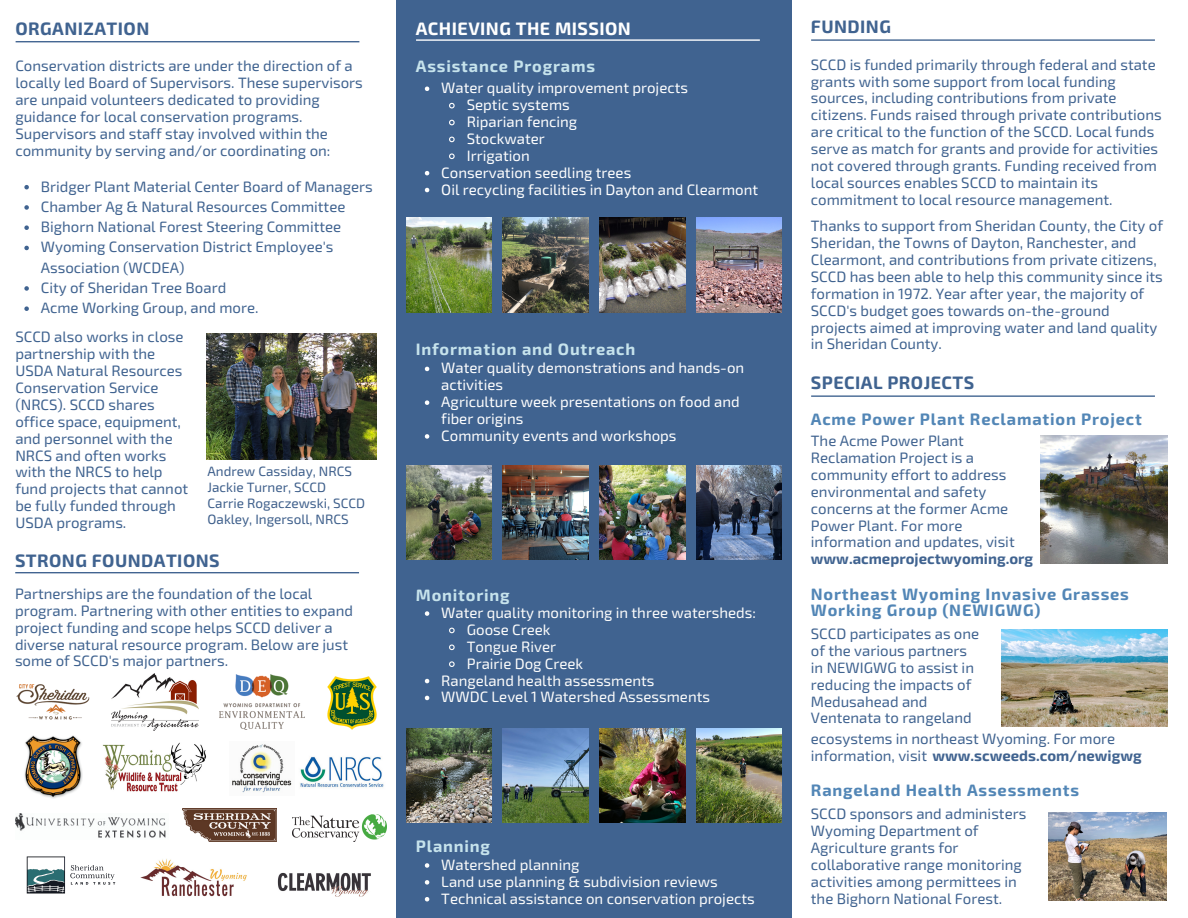
<style>
.page{position:relative;width:1188px;height:918px;background:#fff}
.page>*{position:absolute;margin:0;border:0;box-sizing:border-box;transform-origin:0 0}
.t1{font:700 18px "Exo 2";letter-spacing:.025em;color:#406390}
.t2{font:700 18px "Exo 2";letter-spacing:.025em;color:#fff}
.t3{font:700 16.5px/15.8px "Exo 2";letter-spacing:.05em;color:#5286b6}
.t4{font:700 16.5px "Exo 2";letter-spacing:.05em;color:#c6e3ec}
.t5{font:15px/16.8px "Exo 2";color:#406390}
.t6{font:15px/16.8px "Exo 2";color:#fff}
.t7{font:15px "Exo 2";color:#fdfdfc}
.t8{font:700 15px "Exo 2";color:#406390}
.t9{font:13.5px "Exo 2";color:#3e5f8b}
.s1{font-weight:700}
</style>
<div class="page">
<div style="left:396px;top:0;width:396px;height:918px;background:#406390"></div>
<img style="left:406px;top:218px;width:86px;height:94px">
<img style="left:503px;top:218px;width:85px;height:94px">
<img style="left:600px;top:218px;width:85px;height:94px">
<img style="left:696px;top:218px;width:86px;height:94px">
<img style="left:16px;top:684px;width:74px;height:36px">
<img style="left:102px;top:742px;width:105px;height:50px">
<img style="left:24px;top:736px;width:58px;height:63px">
<img style="left:112px;top:674px;width:87px;height:56px">
<img style="left:219px;top:675px;width:86px;height:55px">
<img style="left:232px;top:744px;width:60px;height:49px">
<img style="left:15px;top:814px;width:151px;height:24px">
<img style="left:328px;top:676px;width:49px;height:54px">
<img style="left:293px;top:815px;width:93px;height:27px">
<img style="left:183px;top:808px;width:94px;height:33px">
<img style="left:26px;top:856px;width:90px;height:38px">
<img style="left:140px;top:859px;width:107px;height:38px">
<img style="left:300px;top:756px;width:84px;height:32px">
<img style="left:277px;top:872px;width:94px;height:25px">
<img style="left:406px;top:465px;width:86px;height:95px">
<img style="left:503px;top:465px;width:85px;height:95px">
<img style="left:600px;top:465px;width:85px;height:95px">
<img style="left:696px;top:465px;width:86px;height:95px">
<img style="left:406px;top:728px;width:86px;height:95px">
<img style="left:503px;top:728px;width:85px;height:95px">
<img style="left:600px;top:728px;width:85px;height:95px">
<img style="left:696px;top:728px;width:86px;height:95px">
<svg style="left:416px;top:39px;width:344px;height:2px"></svg>
<svg style="left:811px;top:395px;width:344px;height:2px"></svg>
<svg style="left:811px;top:39px;width:344px;height:2px"></svg>
<svg style="left:15px;top:572px;width:344px;height:1px"></svg>
<svg style="left:16px;top:41px;width:343px;height:1px"></svg>
<img style="left:207px;top:333px;width:170px;height:126px">
<img style="left:1041px;top:436px;width:127px;height:127px">
<img style="left:1002px;top:630px;width:165px;height:96px">
<img style="left:1049px;top:812px;width:118px;height:89px">
<svg style="left:425px;top:87px;width:4px;height:4px"></svg>
<svg style="left:449px;top:102px;width:6px;height:7px"></svg>
<svg style="left:449px;top:119px;width:6px;height:7px"></svg>
<svg style="left:449px;top:136px;width:6px;height:7px"></svg>
<svg style="left:449px;top:153px;width:6px;height:7px"></svg>
<svg style="left:425px;top:171px;width:4px;height:4px"></svg>
<svg style="left:425px;top:188px;width:4px;height:4px"></svg>
<svg style="left:425px;top:367px;width:4px;height:4px"></svg>
<svg style="left:425px;top:400px;width:4px;height:5px"></svg>
<svg style="left:425px;top:434px;width:4px;height:5px"></svg>
<svg style="left:425px;top:611px;width:4px;height:5px"></svg>
<svg style="left:449px;top:627px;width:6px;height:7px"></svg>
<svg style="left:449px;top:644px;width:6px;height:7px"></svg>
<svg style="left:449px;top:661px;width:6px;height:6px"></svg>
<svg style="left:425px;top:679px;width:4px;height:4px"></svg>
<svg style="left:425px;top:696px;width:4px;height:4px"></svg>
<svg style="left:425px;top:863px;width:4px;height:5px"></svg>
<svg style="left:425px;top:880px;width:4px;height:5px"></svg>
<svg style="left:425px;top:897px;width:4px;height:4px"></svg>
<svg style="left:24px;top:185px;width:5px;height:4px"></svg>
<svg style="left:24px;top:205px;width:5px;height:5px"></svg>
<svg style="left:24px;top:225px;width:5px;height:5px"></svg>
<svg style="left:24px;top:246px;width:5px;height:4px"></svg>
<svg style="left:24px;top:286px;width:5px;height:5px"></svg>
<svg style="left:24px;top:306px;width:5px;height:5px"></svg>
<p class="t1" style="left:15px;top:17px;width:135px">ORGANIZATION</p>
<p class="t5" style="left:15px;top:57px;width:349px">Conservation districts are under the direction of a locally led Board of Supervisors. These supervisors are unpaid volunteers dedicated to providing guidance for local conservation programs.<br>Supervisors and staff stay involved within the community by serving and/or coordinating on:</p>
<p class="t5" style="left:41px;top:177px;width:333px">Bridger Plant Material Center Board of Managers</p>
<p class="t5" style="left:41px;top:198px;width:306px">Chamber Ag &amp; Natural Resources Committee</p>
<p class="t5" style="left:41px;top:218px;width:302px">Bighorn National Forest Steering Committee</p>
<p class="t5" style="left:41px;top:236px;width:294px;line-height:20.2px">Wyoming Conservation District Employee's<br>Association (WCDEA)</p>
<p class="t5" style="left:41px;top:279px;width:187px">City of Sheridan Tree Board</p>
<p class="t5" style="left:41px;top:299px;width:219px">Acme Working Group, and more.</p>
<p class="t5" style="left:15px;top:328px;width:174px">SCCD also works in close partnership with the<br>USDA Natural Resources<br>Conservation Service (NRCS). SCCD shares office space, equipment, and personnel with the<br>NRCS and often works with the NRCS to help fund projects that cannot be fully funded through<br>USDA programs.</p>
<p class="t9" style="left:208px;top:463px;width:146px">Andrew Cassiday, NRCS</p>
<p class="t9" style="left:208px;top:479px;width:120px">Jackie Turner, SCCD</p>
<p class="t9" style="left:208px;top:495px;width:159px">Carrie Rogaczewski, SCCD</p>
<p class="t9" style="left:208px;top:510px;width:143px">Oakley, Ingersoll, NRCS</p>
<p class="t1" style="left:15px;top:549px;width:206px">STRONG FOUNDATIONS</p>
<p class="t5" style="left:15px;top:585px;width:340px">Partnerships are the foundation of the local program. Partnering with other entities to expand project funding and scope helps SCCD deliver a diverse natural resource program. Below are just some of SCCD's major partners.</p>
<p class="t2" style="left:416px;top:17px;width:217px">ACHIEVING THE MISSION</p>
<p class="t4" style="left:416px;top:55px;width:181px">Assistance Programs</p>
<p class="t6" style="left:441px;top:79px;width:248px">Water quality improvement projects</p>
<p class="t6" style="left:467px;top:96px;width:104px">Septic systems</p>
<p class="t6" style="left:467px;top:113px;width:112px">Riparian fencing</p>
<p class="t6" style="left:467px;top:130px;width:79px">Stockwater</p>
<p class="t6" style="left:467px;top:146px;width:64px">Irrigation</p>
<p class="t6" style="left:441px;top:163px;width:191px">Conservation seedling trees</p>
<p class="t6" style="left:441px;top:180px;width:318px">Oil recycling facilities in Dayton and Clearmont</p>
<p class="t4" style="left:416px;top:338px;width:221px">Information and Outreach</p>
<p class="t6" style="left:441px;top:359px;width:304px">Water quality demonstrations and hands-on activities</p>
<p class="t6" style="left:441px;top:393px;width:300px">Agriculture week presentations on food and fiber origins</p>
<p class="t6" style="left:441px;top:427px;width:237px">Community events and workshops</p>
<p class="t4" style="left:416px;top:584px;width:95px">Monitoring</p>
<p class="t7" style="left:441px;top:603px;width:316px">Water quality monitoring in three watersheds:</p>
<p class="t7" style="left:467px;top:620px;width:85px">Goose Creek</p>
<p class="t7" style="left:467px;top:637px;width:91px">Tongue River</p>
<p class="t7" style="left:467px;top:654px;width:118px">Prairie Dog Creek</p>
<p class="t7" style="left:441px;top:671px;width:215px">Rangeland health assessments</p>
<p class="t7" style="left:441px;top:687px;width:270px">WWDC Level 1 Watershed Assessments</p>
<p class="t4" style="left:416px;top:836px;width:76px">Planning</p>
<p class="t7" style="left:441px;top:855px;width:140px">Watershed planning</p>
<p class="t7" style="left:441px;top:872px;width:278px">Land use planning &amp; subdivision reviews</p>
<p class="t7" style="left:441px;top:889px;width:315px">Technical assistance on conservation projects</p>
<p class="t1" style="left:811px;top:15px;width:82px">FUNDING</p>
<p class="t5" style="left:811px;top:55px;width:352px">SCCD is funded primarily through federal and state grants with some support from local funding sources, including contributions from private citizens. Funds raised through private contributions are critical to the function of the SCCD. Local funds serve as match for grants and provide for activities not covered through grants. Funding received from local sources enables SCCD to maintain its commitment to local resource management.</p>
<p class="t5" style="left:811px;top:217px;width:354px">Thanks to support from Sheridan County, the City of Sheridan, the Towns of Dayton, Ranchester, and Clearmont, and contributions from private citizens, SCCD has been able to help this community since its formation in 1972. Year after year, the majority of SCCD's budget goes towards on-the-ground projects aimed at improving water and land quality in Sheridan County.</p>
<p class="t1" style="left:811px;top:371px;width:165px">SPECIAL PROJECTS</p>
<p class="t3" style="left:811px;top:410px;width:332px">Acme Power Plant Reclamation Project</p>
<p class="t5" style="left:811px;top:432px;width:205px">The Acme Power Plant<br>Reclamation Project is a community effort to address environmental and safety concerns at the former Acme<br>Power Plant. For more information and updates, visit</p>
<p class="t8" style="left:811px;top:549px;width:224px">www.acmeprojectwyoming.org</p>
<p class="t3" style="left:811px;top:586px;width:320px">Northeast Wyoming Invasive Grasses<br>Working Group (NEWIGWG)</p>
<p class="t5" style="left:811px;top:625px;width:170px">SCCD participates as one of the various partners in NEWIGWG to assist in reducing the impacts of<br>Medusahead and<br>Ventenata to rangeland</p>
<p class="t5" style="left:811px;top:729px;width:332px">ecosystems in northeast Wyoming. For more information, visit <span class="s1">www.scweeds.com/newigwg</span></p>
<p class="t3" style="left:811px;top:782px;width:270px">Rangeland Health Assessments</p>
<p class="t5" style="left:811px;top:805px;width:217px">SCCD sponsors and administers<br>Wyoming Department of<br>Agriculture grants for collaborative range monitoring activities among permittees in the Bighorn National Forest.</p>
</div>
